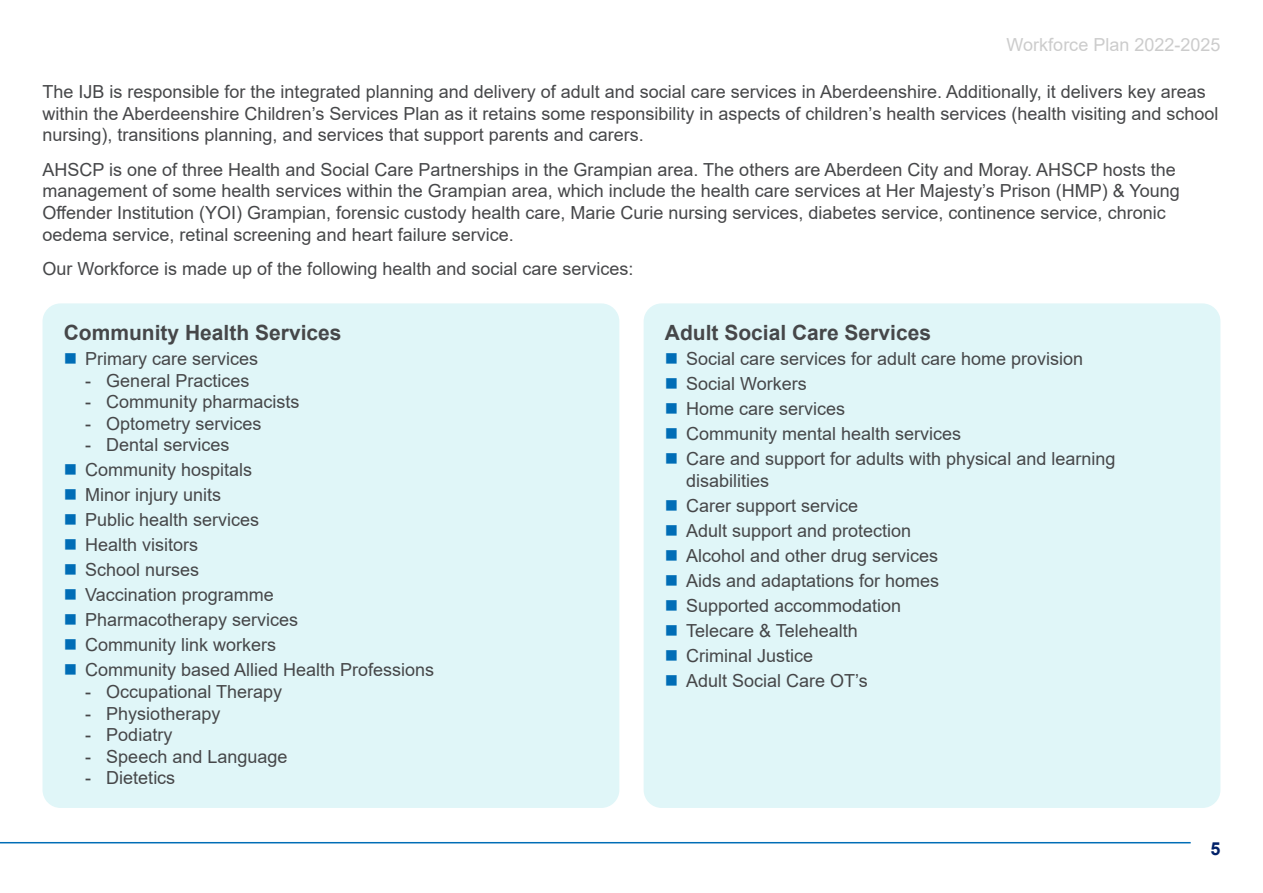
<style>
.page{position:relative;width:1263px;height:893px;background:#fff}
.page>*{position:absolute;margin:0;border:0;box-sizing:border-box;transform-origin:0 0}
.AHSCP_-_WFP_-_Body_Q{font:700 21px "Arial";color:#464749}
.AHSC_-_WFP_-_Body_Te{font:18px/21.6px "Arial";color:#464749}
.t1{font:18px "Arial";color:#ccc}
.t2{font:700 18px "Arial";color:#012169}
</style>
<div class="page">
<hr style="left:0;top:842px;width:1191px;height:1px;background:#006db6">
<div style="left:43px;top:303px;width:576px;height:505px;background:#e0f6f8;border-radius:18px"></div>
<div style="left:644px;top:303px;width:576px;height:505px;background:#e0f6f8;border-radius:18px"></div>
<p class="t1" style="left:1007px;top:32px;width:215px">Workforce Plan 2022-2025</p>
<p class="AHSC_-_WFP_-_Body_Te" style="left:43px;top:81px;width:1177px">The IJB is responsible for the integrated planning and delivery of adult and social care services in Aberdeenshire. Additionally, it delivers key areas within the Aberdeenshire Children’s Services Plan as it retains some responsibility in aspects of children’s health services (health visiting and school nursing), transitions planning, and services that support parents and carers.</p>
<p class="AHSC_-_WFP_-_Body_Te" style="left:43px;top:158px;width:1139px">AHSCP is one of three Health and Social Care Partnerships in the Grampian area. The others are Aberdeen City and Moray. AHSCP hosts the management of some health services within the Grampian area, which include the health care services at Her Majesty’s Prison (HMP) &amp; Young Offender Institution (YOI) Grampian, forensic custody health care, Marie Curie nursing services, diabetes service, continence service, chronic oedema service, retinal screening and heart failure service.</p>
<p class="AHSC_-_WFP_-_Body_Te" style="left:43px;top:258px;width:592px">Our Workforce is made up of the following health and social care services:</p>
<p class="AHSCP_-_WFP_-_Body_Q" style="left:64px;top:318px;width:279px">Community Health Services</p>
<p class="AHSC_-_WFP_-_Body_Te" style="left:85px;top:348px;width:175px">Primary care services</p>
<p class="AHSC_-_WFP_-_Body_Te" style="left:85px;top:369px;width:166px">- General Practices</p>
<p class="AHSC_-_WFP_-_Body_Te" style="left:85px;top:391px;width:216px">- Community pharmacists</p>
<p class="AHSC_-_WFP_-_Body_Te" style="left:85px;top:413px;width:178px">- Optometry services</p>
<p class="AHSC_-_WFP_-_Body_Te" style="left:85px;top:434px;width:146px">- Dental services</p>
<p class="AHSC_-_WFP_-_Body_Te" style="left:85px;top:459px;width:169px">Community hospitals</p>
<p class="AHSC_-_WFP_-_Body_Te" style="left:85px;top:484px;width:138px">Minor injury units</p>
<p class="AHSC_-_WFP_-_Body_Te" style="left:85px;top:509px;width:176px">Public health services</p>
<p class="AHSC_-_WFP_-_Body_Te" style="left:85px;top:534px;width:115px">Health visitors</p>
<p class="AHSC_-_WFP_-_Body_Te" style="left:85px;top:559px;width:116px">School nurses</p>
<p class="AHSC_-_WFP_-_Body_Te" style="left:85px;top:584px;width:190px">Vaccination programme</p>
<p class="AHSC_-_WFP_-_Body_Te" style="left:85px;top:609px;width:215px">Pharmacotherapy services</p>
<p class="AHSC_-_WFP_-_Body_Te" style="left:85px;top:634px;width:193px">Community link workers</p>
<p class="AHSC_-_WFP_-_Body_Te" style="left:85px;top:659px;width:351px">Community based Allied Health Professions</p>
<p class="AHSC_-_WFP_-_Body_Te" style="left:85px;top:681px;width:199px">- Occupational Therapy</p>
<p class="AHSC_-_WFP_-_Body_Te" style="left:85px;top:702px;width:137px">- Physiotherapy</p>
<p class="AHSC_-_WFP_-_Body_Te" style="left:85px;top:724px;width:89px">- Podiatry</p>
<p class="AHSC_-_WFP_-_Body_Te" style="left:85px;top:746px;width:204px">- Speech and Language</p>
<p class="AHSC_-_WFP_-_Body_Te" style="left:85px;top:767px;width:92px">- Dietetics</p>
<p class="AHSCP_-_WFP_-_Body_Q" style="left:665px;top:318px;width:268px">Adult Social Care Services</p>
<p class="AHSC_-_WFP_-_Body_Te" style="left:686px;top:348px;width:399px">Social care services for adult care home provision</p>
<p class="AHSC_-_WFP_-_Body_Te" style="left:686px;top:373px;width:122px">Social Workers</p>
<p class="AHSC_-_WFP_-_Body_Te" style="left:686px;top:398px;width:161px">Home care services</p>
<p class="AHSC_-_WFP_-_Body_Te" style="left:686px;top:423px;width:277px">Community mental health services</p>
<p class="AHSC_-_WFP_-_Body_Te" style="left:686px;top:448px;width:431px">Care and support for adults with physical and learning disabilities</p>
<p class="AHSC_-_WFP_-_Body_Te" style="left:686px;top:494px;width:174px">Carer support service</p>
<p class="AHSC_-_WFP_-_Body_Te" style="left:686px;top:519px;width:227px">Adult support and protection</p>
<p class="AHSC_-_WFP_-_Body_Te" style="left:686px;top:544px;width:254px">Alcohol and other drug services</p>
<p class="AHSC_-_WFP_-_Body_Te" style="left:686px;top:569px;width:255px">Aids and adaptations for homes</p>
<p class="AHSC_-_WFP_-_Body_Te" style="left:686px;top:594px;width:217px">Supported accommodation</p>
<p class="AHSC_-_WFP_-_Body_Te" style="left:686px;top:619px;width:173px">Telecare &amp; Telehealth</p>
<p class="AHSC_-_WFP_-_Body_Te" style="left:686px;top:644px;width:129px">Criminal Justice</p>
<p class="AHSC_-_WFP_-_Body_Te" style="left:686px;top:669px;width:183px">Adult Social Care OT’s</p>
<p class="t2" style="left:1210px;top:836px;width:12px">5</p>
</div>
